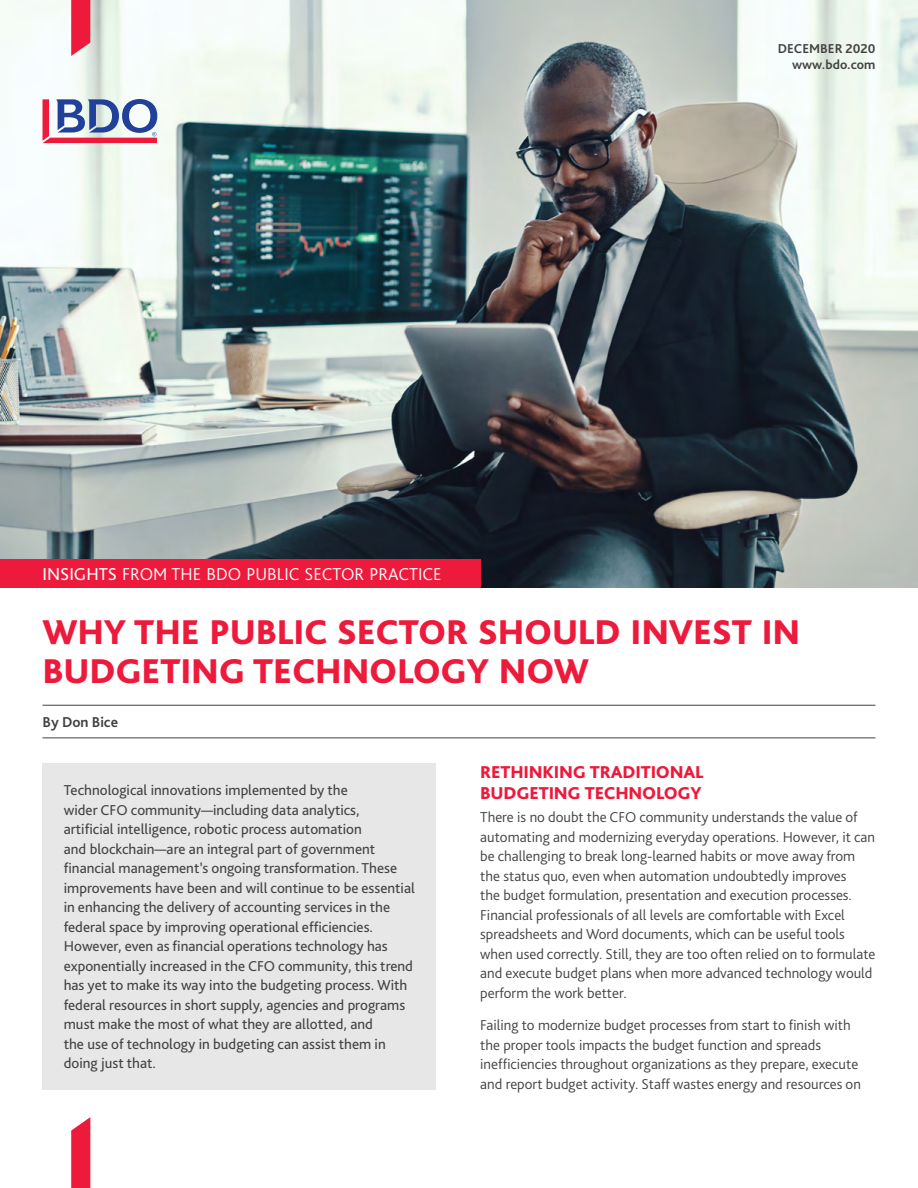
<style>
.page{position:relative;width:918px;height:1188px;background:#fff}
.page>*{position:absolute;margin:0;border:0;box-sizing:border-box;transform-origin:0 0}
.t1{font:800 36px/39px "Bliss Pro";letter-spacing:-.005em;color:#ed1a3b}
.t2{font:800 18px/21px "Bliss Pro";letter-spacing:-.01em;color:#ed1a3b}
.t3{font:300 18px "Bliss Pro";color:#fff}
.t4{font:300 15px/19.5px "Bliss Pro";color:#424241}
.t5{font:15px/19.5px "Bliss Pro";color:#424241}
.t6{font:700 15px "Bliss Pro";color:#424241}
.t7{font:700 13.5px/16.2px "Bliss Pro";color:#424241;text-align:right}
.s1{font-weight:400}
</style>
<div class="page">
<img style="left:0;top:0;width:918px;height:587px">
<svg style="left:43px;top:99px;width:114px;height:44px"></svg>
<div style="left:0;top:559px;width:480px;height:28px;background:#ed1a3b"></div>
<svg style="left:71px;top:0;width:19px;height:56px"></svg>
<hr style="left:43px;top:705px;width:832px;height:1px;background:#424241">
<hr style="left:43px;top:737px;width:832px;height:1px;background:#424241">
<div style="left:43px;top:763px;width:393px;height:327px;background:#e7e7e7"></div>
<svg style="left:71px;top:1117px;width:19px;height:71px"></svg>
<p class="t3" style="left:43px;top:563px;width:401px"><span class="s1">INSIGHTS</span> FROM THE BDO PUBLIC SECTOR PRACTICE</p>
<p class="t7" style="left:778px;top:40px;width:99px">DECEMBER 2020 www.bdo.com</p>
<h1 class="t1" style="left:43px;top:612px;width:759px">WHY THE PUBLIC SECTOR SHOULD INVEST IN<br>BUDGETING TECHNOLOGY NOW</h1>
<p class="t6" style="left:43px;top:713px;width:77px">By Don Bice</p>
<p class="t5" style="left:64px;top:780px;width:353px">Technological innovations implemented by the<br>wider CFO community—including data analytics,<br>artificial intelligence, robotic process automation<br>and blockchain—are an integral part of government financial management’s ongoing transformation. These improvements have been and will continue to be essential in enhancing the delivery of accounting services in the federal space by improving operational efficiencies.<br>However, even as financial operations technology has exponentially increased in the CFO community, this trend has yet to make its way into the budgeting process. With federal resources in short supply, agencies and programs must make the most of what they are allotted, and<br>the use of technology in budgeting can assist them in doing just that.</p>
<p class="t2" style="left:480px;top:761px;width:225px">RETHINKING TRADITIONAL<br>BUDGETING TECHNOLOGY</p>
<p class="t4" style="left:480px;top:807px;width:397px">There is no doubt the CFO community understands the value of automating and modernizing everyday operations. However, it can be challenging to break long-learned habits or move away from the status quo, even when automation undoubtedly improves<br>the budget formulation, presentation and execution processes.<br>Financial professionals of all levels are comfortable with Excel spreadsheets and Word documents, which can be useful tools when used correctly. Still, they are too often relied on to formulate and execute budget plans when more advanced technology would perform the work better.</p>
<p class="t4" style="left:480px;top:1015px;width:382px">Failing to modernize budget processes from start to finish with the proper tools impacts the budget function and spreads inefficiencies throughout organizations as they prepare, execute and report budget activity. Staff wastes energy and resources on</p>
</div>
